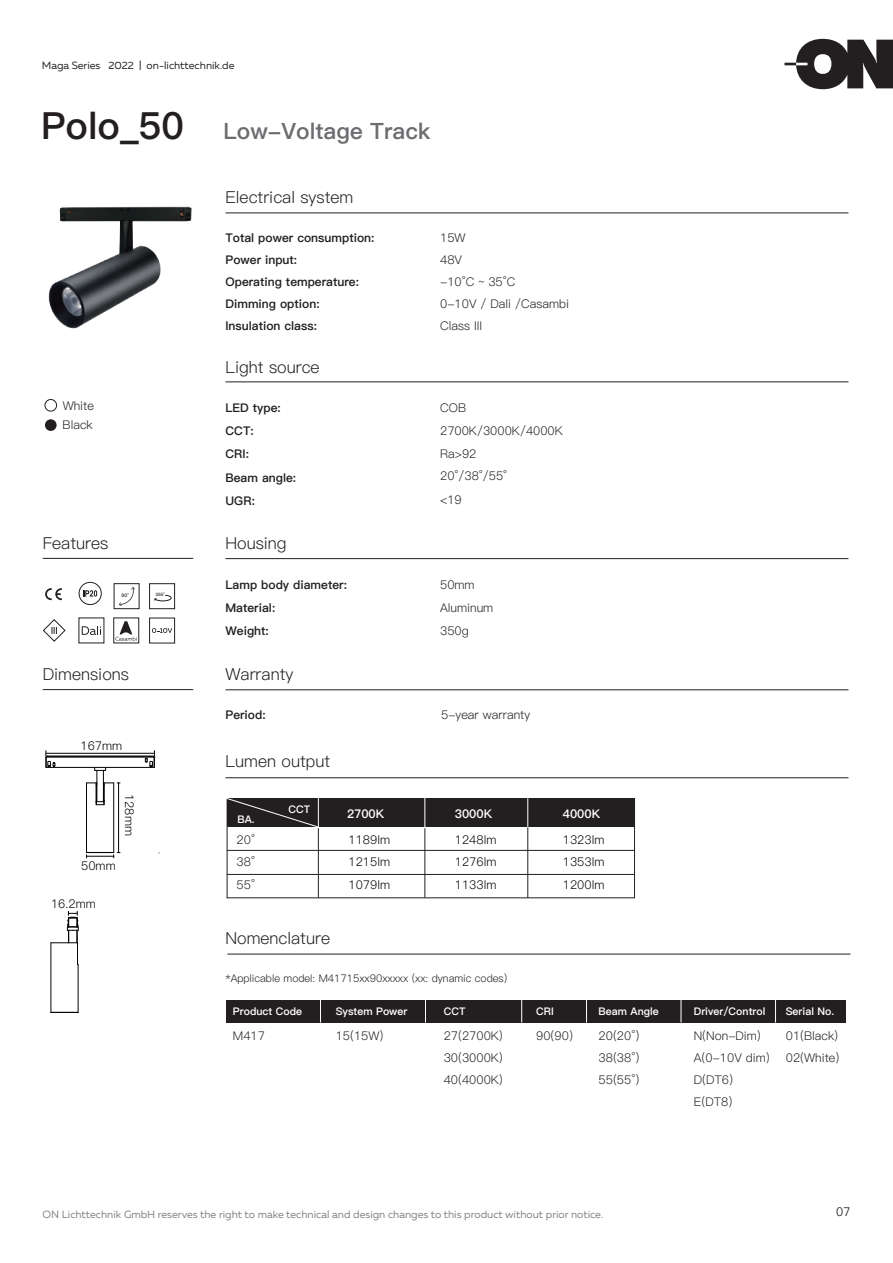
<style>
.page{position:relative;width:893px;height:1263px;background:#fff}
.page>*{position:absolute;margin:0;border:0;box-sizing:border-box;transform-origin:0 0}
.t1{font:37.5px "Ping Fang SC Heavy";color:#231f20}
.t2{font:22.5px "Ping Fang SC Heavy";color:#6c6d70}
.t3{font:16.5px "Ping Fang SC Regular";color:#231f20}
.t4{font:12px/23.4px "Ping Fang SC Regular";color:#231f20}
.t5{font:12px/23.4px "Ping Fang SC Heavy";color:#231f20}
.t6{font:12px "Ping Fang SC Regular";color:#030303}
.t7{font:12px "Ping Fang SC Heavy";color:#fff}
.t8{font:10.5px "Muller";color:#808285}
.t9{font:10.5px "Ping Fang SC Heavy";color:#fff}
.t10{font:10.5px "Ping Fang SC Regular";color:#231f20}
.t11{font:10.5px "Muller";color:#231f20}
.t12{font:4.8px "Ping Fang SC Bold";color:#231f20}
.t13{font:4.35px "Ping Fang SC Bold";color:#231f20}
</style>
<div class="page">
<div style="left:227px;top:798px;width:407px;height:29px;background:#231f20"></div>
<div style="left:226px;top:1000px;width:619px;height:22px;background:#231f20"></div>
<hr style="left:225px;top:213px;width:623px;height:1px;background:#231f20">
<hr style="left:225px;top:382px;width:623px;height:1px;background:#231f20">
<hr style="left:225px;top:558px;width:623px;height:1px;background:#231f20">
<hr style="left:227px;top:850px;width:407px;height:1px;background:#231f20">
<hr style="left:227px;top:874px;width:407px;height:1px;background:#231f20">
<div style="left:227px;top:798px;width:408px;height:100px;border:1px solid #231f20"></div>
<hr style="left:425px;top:828px;width:1px;height:70px;background:#231f20">
<hr style="left:527px;top:826px;width:1px;height:72px;background:#231f20">
<svg style="left:425px;top:798px;width:1px;height:29px"></svg>
<svg style="left:527px;top:798px;width:1px;height:29px"></svg>
<svg style="left:226px;top:798px;width:93px;height:30px"></svg>
<hr style="left:318px;top:828px;width:1px;height:70px;background:#231f20">
<svg style="left:320px;top:1000px;width:1px;height:22px"></svg>
<svg style="left:425px;top:1000px;width:1px;height:22px"></svg>
<svg style="left:521px;top:1000px;width:1px;height:22px"></svg>
<svg style="left:586px;top:1000px;width:1px;height:22px"></svg>
<svg style="left:681px;top:1000px;width:1px;height:22px"></svg>
<svg style="left:775px;top:1000px;width:1px;height:22px"></svg>
<hr style="left:225px;top:689px;width:623px;height:1px;background:#231f20">
<hr style="left:225px;top:777px;width:623px;height:1px;background:#231f20">
<hr style="left:227px;top:954px;width:623px;height:1px;background:#231f20">
<hr style="left:43px;top:558px;width:150px;height:1px;background:#231f20">
<hr style="left:43px;top:689px;width:150px;height:1px;background:#231f20">
<svg style="left:784px;top:39px;width:109px;height:50px"></svg>
<svg style="left:45px;top:588px;width:17px;height:12px"></svg>
<svg style="left:83px;top:590px;width:14px;height:7px"></svg>
<div style="left:79px;top:582px;width:23px;height:23px;border:1px solid #231f20;border-radius:50%"></div>
<svg style="left:42px;top:619px;width:24px;height:23px"></svg>
<div style="left:114px;top:583px;width:25px;height:26px;border:1px solid #231f20"></div>
<svg style="left:119px;top:587px;width:16px;height:19px"></svg>
<div style="left:149px;top:583px;width:26px;height:26px;border:1px solid #231f20"></div>
<svg style="left:154px;top:594px;width:18px;height:8px"></svg>
<div style="left:114px;top:618px;width:25px;height:25px;border:1px solid #231f20"></div>
<svg style="left:115px;top:621px;width:22px;height:20px"></svg>
<div style="left:149px;top:618px;width:26px;height:25px;border:1px solid #231f20"></div>
<svg style="left:152px;top:628px;width:20px;height:5px"></svg>
<svg style="left:82px;top:626px;width:19px;height:9px"></svg>
<div style="left:45px;top:399px;width:12px;height:12px;border:1px solid #231f20;border-radius:50%"></div>
<div style="left:45px;top:419px;width:12px;height:12px;background:#231f20;border-radius:50%"></div>
<hr style="left:86px;top:783px;width:1px;height:69px;background:#030303">
<hr style="left:113px;top:783px;width:1px;height:69px;background:#030303">
<hr style="left:97px;top:770px;width:1px;height:32px;background:#030303">
<hr style="left:103px;top:770px;width:1px;height:32px;background:#030303">
<svg style="left:94px;top:768px;width:12px;height:3px"></svg>
<hr style="left:51px;top:943px;width:1px;height:69px;background:#030303">
<hr style="left:78px;top:964px;width:1px;height:48px;background:#030303">
<svg style="left:51px;top:1012px;width:28px;height:1px"></svg>
<svg style="left:87px;top:783px;width:33px;height:22px"></svg>
<hr style="left:118px;top:783px;width:1px;height:69px;background:#030303">
<svg style="left:86px;top:852px;width:34px;height:6px"></svg>
<svg style="left:51px;top:911px;width:28px;height:54px"></svg>
<hr style="left:46px;top:756px;width:108px;height:1px;background:#030303">
<hr style="left:46px;top:757px;width:108px;height:1px;background:#030303">
<hr style="left:46px;top:767px;width:108px;height:1px;background:#030303">
<hr style="left:46px;top:753px;width:108px;height:1px;background:#030303">
<svg style="left:145px;top:750px;width:10px;height:18px"></svg>
<svg style="left:46px;top:750px;width:10px;height:18px"></svg>
<img style="left:44px;top:206px;width:213px;height:204px">
<p class="t11" style="left:42px;top:58px;width:194px">Maga Series 2022 | on-lichttechnik.de</p>
<h1 class="t1" style="left:41px;top:103px;width:144px">Polo_50</h1>
<p class="t4" style="left:63px;top:395px;width:33px;line-height:19.8px">White<br>Black</p>
<h3 class="t3" style="left:43px;top:533px;width:67px">Features</h3>
<p class="t12" style="left:122px;top:592px;width:9px">90°</p>
<p class="t13" style="left:156px;top:592px;width:11px">355°</p>
<h3 class="t3" style="left:43px;top:664px;width:88px">Dimensions</h3>
<p class="t6" style="left:80px;top:738px;width:43px">167mm</p>
<p class="t6" style="left:137px;top:794px;width:43px;rotate:90deg">128mm</p>
<p class="t6" style="left:81px;top:858px;width:36px">50mm</p>
<p class="t6" style="left:51px;top:897px;width:46px">16.2mm</p>
<h2 class="t2" style="left:224px;top:117px;width:208px">Low-Voltage Track</h2>
<h3 class="t3" style="left:225px;top:188px;width:129px">Electrical system</h3>
<p class="t5" style="left:225px;top:227px;width:151px;line-height:21.9px">Total power consumption:<br>Power input:<br>Operating temperature:<br>Dimming option:<br>Insulation class:</p>
<h3 class="t3" style="left:225px;top:357px;width:96px">Light source</h3>
<p class="t5" style="left:225px;top:396px;width:72px">LED type:<br>CCT:<br>CRI:<br>Beam angle:<br>UGR:</p>
<h3 class="t3" style="left:225px;top:533px;width:63px">Housing</h3>
<p class="t4" style="left:440px;top:227px;width:130px;line-height:21.9px">15W<br>48V<br>-10°C ~ 35°C<br>0-10V / Dali /Casambi<br>Class III</p>
<p class="t4" style="left:440px;top:396px;width:124px">COB<br>2700K/3000K/4000K<br>Ra&gt;92</p>
<p class="t4" style="left:440px;top:464px;width:69px">20°/38°/55° &lt;19</p>
<p class="t5" style="left:225px;top:573px;width:123px">Lamp body diameter:<br>Material:<br>Weight:</p>
<p class="t4" style="left:440px;top:573px;width:55px">50mm<br>Aluminum<br>350g</p>
<h3 class="t3" style="left:225px;top:664px;width:69px">Warranty</h3>
<p class="t5" style="left:225px;top:703px;width:42px">Period:</p>
<p class="t4" style="left:441px;top:703px;width:91px">5-year warranty</p>
<h3 class="t3" style="left:225px;top:752px;width:106px">Lumen output</h3>
<p class="t9" style="left:289px;top:803px;width:23px">CCT</p>
<p class="t7" style="left:455px;top:806px;width:39px">3000K</p>
<p class="t6" style="left:349px;top:832px;width:43px">1189lm</p>
<p class="t6" style="left:455px;top:832px;width:43px">1248lm</p>
<p class="t7" style="left:347px;top:806px;width:39px">2700K</p>
<p class="t7" style="left:563px;top:806px;width:39px">4000K</p>
<p class="t9" style="left:237px;top:813px;width:19px">BA.</p>
<p class="t4" style="left:237px;top:828px;width:20px">20°</p>
<p class="t6" style="left:563px;top:832px;width:43px">1323lm</p>
<p class="t4" style="left:237px;top:850px;width:20px">38°</p>
<p class="t6" style="left:349px;top:854px;width:43px">1215lm</p>
<p class="t6" style="left:455px;top:854px;width:43px">1276lm</p>
<p class="t6" style="left:563px;top:854px;width:43px">1353lm</p>
<p class="t4" style="left:237px;top:873px;width:20px">55°</p>
<p class="t6" style="left:349px;top:877px;width:43px">1079lm</p>
<p class="t6" style="left:455px;top:877px;width:43px">1133lm</p>
<p class="t6" style="left:563px;top:877px;width:43px">1200lm</p>
<h3 class="t3" style="left:225px;top:928px;width:106px">Nomenclature</h3>
<p class="t10" style="left:225px;top:972px;width:283px">*Applicable model: M41715xx90xxxxx (xx: dynamic codes)</p>
<p class="t9" style="left:233px;top:1005px;width:70px">Product Code</p>
<p class="t4" style="left:233px;top:1024px;width:34px">M417</p>
<p class="t9" style="left:336px;top:1005px;width:73px">System Power</p>
<p class="t4" style="left:336px;top:1024px;width:49px">15(15W)</p>
<p class="t9" style="left:444px;top:1005px;width:23px">CCT</p>
<p class="t4" style="left:444px;top:1024px;width:61px;line-height:22px;text-align:justify">27(2700K)<br>30(3000K)<br>40(4000K)</p>
<p class="t9" style="left:536px;top:1005px;width:19px">CRI</p>
<p class="t4" style="left:536px;top:1024px;width:38px">90(90)</p>
<p class="t9" style="left:599px;top:1005px;width:62px">Beam Angle</p>
<p class="t4" style="left:599px;top:1024px;width:42px;line-height:22px;text-align:justify">20(20°)<br>38(38°)<br>55(55°)</p>
<p class="t9" style="left:694px;top:1005px;width:73px">Driver/Control</p>
<p class="t4" style="left:694px;top:1024px;width:78px;line-height:22.2px">N(Non-Dim)<br>A(0-10V dim)<br>D(DT6)<br>E(DT8)</p>
<p class="t9" style="left:786px;top:1005px;width:50px">Serial No.</p>
<p class="t4" style="left:786px;top:1024px;width:54px">01(Black)</p>
<p class="t4" style="left:786px;top:1046px;width:55px">02(White)</p>
<p class="t8" style="left:43px;top:1208px;width:562px">ON Lichttechnik GmbH reserves the right to make technical and design changes to this product without prior notice.</p>
<p class="t6" style="left:836px;top:1204px;width:16px">07</p>
</div>
